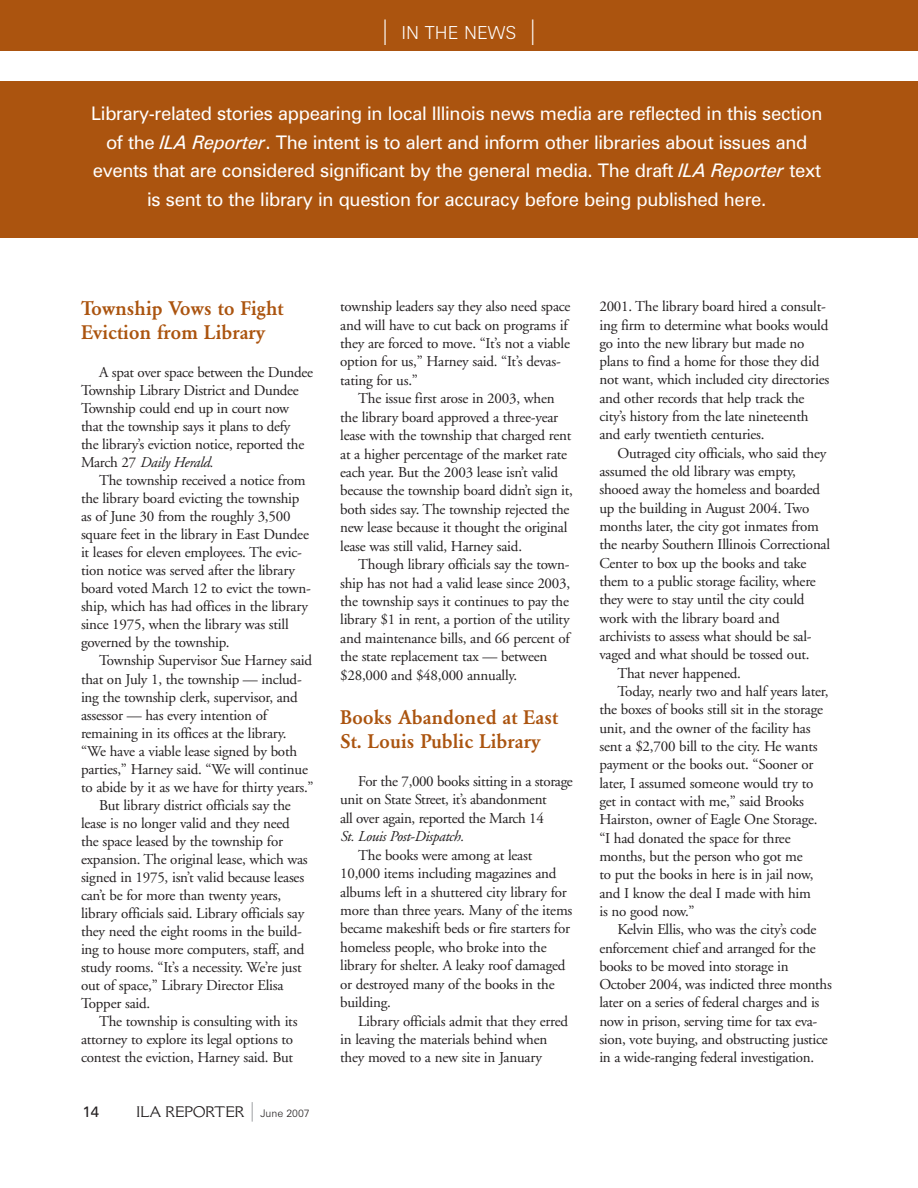
<style>
.page{position:relative;width:918px;height:1188px;background:#fff}
.page>*{position:absolute;margin:0;border:0;box-sizing:border-box;transform-origin:0 0}
.t1{font:500 19.5px/24px "Garamond BE";color:#ab540f}
.t2{font:18.75px/28.5px "Zurich BT";letter-spacing:-.015em;color:#fff;text-align:center}
.t3{font:300 18px "Zurich BT";color:#fff}
.t4{font:15px/18.5px "Adobe Garamond";letter-spacing:-.015em;color:#231f20}
.t5{font:italic 15px "Adobe Garamond";letter-spacing:-.025em;color:#231f20}
.t6{font:15px "Cantoria";letter-spacing:-.02em;color:#231f20}
.t7{font:15px "Zurich BT";color:#231f20}
.s1{font-size:25.5px}
.s2{font-style:italic}
.s3{font-family:"Zurich BT";font-weight:300;font-size:19.5px;color:#939598}
.s4{font-family:"Zurich BT";font-weight:300;font-size:10.5px}
</style>
<div class="page">
<div style="left:0;top:81px;width:918px;height:156px;background:#ab540f"></div>
<div style="left:0;top:0;width:918px;height:51px;background:#ab540f"></div>
<p class="t3" style="left:379px;top:27px;width:162px"><span class="s1">|</span> IN THE NEWS <span class="s1">|</span></p>
<p class="t2" style="left:91px;top:101px;width:733px">Library-related stories appearing in local Illinois news media are reflected in this section of the <span class="s2">ILA Reporter</span>. The intent is to alert and inform other libraries about issues and events that are considered significant by the general media. The draft <span class="s2">ILA Reporter</span> text is sent to the library in question for accuracy before being published here.</p>
<h1 class="t1" style="left:81px;top:298px;width:204px">Township Vows to Fight<br>Eviction from Library</h1>
<p class="t4" style="left:81px;top:364px;width:233px;line-height:18px;text-indent:18px">A spat over space between the Dundee Township Library District and Dundee Township could end up in court now that the township says it plans to defy<br>the library’s eviction notice, reported the March 27 <span class="s2">Daily Herald.</span></p>
<p class="t4" style="left:81px;top:473px;width:231px;line-height:18px;text-indent:18px">The township received a notice from the library board evicting the township as of June 30 from the roughly 3,500 square feet in the library in East Dundee it leases for eleven employees. The evic&shy;tion notice was served after the library board voted March 12 to evict the town&shy;ship, which has had offices in the library since 1975, when the library was still governed by the township.</p>
<p class="t4" style="left:99px;top:653px;width:215px">Township Supervisor Sue Harney said</p>
<p class="t4" style="left:81px;top:671px;width:222px">that on July 1, the township — includ-</p>
<p class="t4" style="left:81px;top:689px;width:218px">ing the township clerk, supervisor, and</p>
<p class="t4" style="left:81px;top:707px;width:188px">assessor — has every intention of</p>
<p class="t4" style="left:81px;top:725px;width:207px">remaining in its offices at the library.</p>
<p class="t4" style="left:81px;top:743px;width:218px">“We have a viable lease signed by both</p>
<p class="t4" style="left:81px;top:761px;width:228px">parties,” Harney said. “We will continue</p>
<p class="t4" style="left:81px;top:779px;width:234px">to abide by it as we have for thirty years.”</p>
<p class="t4" style="left:99px;top:797px;width:193px">But library district officials say the</p>
<p class="t4" style="left:81px;top:815px;width:210px">lease is no longer valid and they need</p>
<p class="t4" style="left:81px;top:833px;width:204px">the space leased by the township for</p>
<p class="t4" style="left:81px;top:851px;width:228px">expansion. The original lease, which was</p>
<p class="t4" style="left:81px;top:869px;width:225px">signed in 1975, isn’t valid because leases</p>
<p class="t4" style="left:81px;top:887px;width:202px">can’t be for more than twenty years,</p>
<p class="t4" style="left:81px;top:905px;width:225px">library officials said. Library officials say</p>
<p class="t4" style="left:81px;top:924px;width:222px">they need the eight rooms in the build-</p>
<p class="t4" style="left:81px;top:942px;width:225px">ing to house more computers, staff, and</p>
<p class="t4" style="left:81px;top:960px;width:222px">study rooms. “It’s a necessity. We’re just</p>
<p class="t4" style="left:81px;top:978px;width:204px">out of space,” Library Director Elisa</p>
<p class="t4" style="left:81px;top:996px;width:71px">Topper said.</p>
<p class="t4" style="left:99px;top:1014px;width:200px">The township is consulting with its</p>
<p class="t4" style="left:81px;top:1032px;width:214px">attorney to explore its legal options to</p>
<p class="t4" style="left:81px;top:1050px;width:214px">contest the eviction, Harney said. But</p>
<p class="t7" style="left:82px;top:1106px;width:18px">14</p>
<p class="t6" style="left:136px;top:1106px;width:175px">ILA REPORTER <span class="s3">|</span> <span class="s4">June 2007</span></p>
<p class="t4" style="left:340px;top:299px;width:232px">township leaders say they also need space and will have to cut back on programs if they are forced to move. “It’s not a viable option for us,” Harney said. “It’s devas&shy;tating for us.”</p>
<p class="t4" style="left:340px;top:391px;width:234px;text-indent:18px">The issue first arose in 2003, when the library board approved a three-year lease with the township that charged rent at a higher percentage of the market rate each year. But the 2003 lease isn’t valid because the township board didn’t sign it, both sides say. The township rejected the new lease because it thought the original lease was still valid, Harney said.</p>
<p class="t4" style="left:340px;top:557px;width:232px;text-indent:18px">Though library officials say the town&shy;ship has not had a valid lease since 2003, the township says it continues to pay the library $1 in rent, a portion of the utility and maintenance bills, and 66 percent of the state replacement tax — between $28,000 and $48,000 annually.</p>
<h1 class="t1" style="left:340px;top:706px;width:220px;line-height:24.5px">Books Abandoned at East<br>St. Louis Public Library</h1>
<p class="t4" style="left:340px;top:773px;width:234px;text-indent:18px">For the 7,000 books sitting in a storage unit on State Street, it’s abandonment<br>all over again, reported the March 14</p>
<p class="t5" style="left:340px;top:831px;width:125px">St. Louis Post-Dispatch.</p>
<p class="t4" style="left:340px;top:847px;width:234px;text-indent:18px">The books were among at least 10,000 items including magazines and albums left in a shuttered city library for more than three years. Many of the items became makeshift beds or fire starters for homeless people, who broke into the library for shelter. A leaky roof damaged or destroyed many of the books in the building.</p>
<p class="t4" style="left:340px;top:1013px;width:229px;text-indent:18px">Library officials admit that they erred in leaving the materials behind when they moved to a new site in January</p>
<p class="t4" style="left:599px;top:299px;width:231px">2001. The library board hired a consult&shy;ing firm to determine what books would go into the new library but made no plans to find a home for those they did not want, which included city directories and other records that help track the city’s history from the late nineteenth and early twentieth centuries.</p>
<p class="t4" style="left:617px;top:445px;width:210px">Outraged city officials, who said they</p>
<p class="t4" style="left:599px;top:463px;width:198px">assumed the old library was empty,</p>
<p class="t4" style="left:599px;top:482px;width:222px">shooed away the homeless and boarded</p>
<p class="t4" style="left:599px;top:500px;width:211px">up the building in August 2004. Two</p>
<p class="t4" style="left:599px;top:518px;width:221px">months later, the city got inmates from</p>
<p class="t4" style="left:599px;top:537px;width:232px">the nearby Southern Illinois Correctional</p>
<p class="t4" style="left:599px;top:555px;width:209px">Center to box up the books and take</p>
<p class="t4" style="left:599px;top:573px;width:218px">them to a public storage facility, where</p>
<p class="t4" style="left:599px;top:592px;width:207px">they were to stay until the city could</p>
<p class="t4" style="left:599px;top:610px;width:182px">work with the library board and</p>
<p class="t4" style="left:599px;top:628px;width:214px">archivists to assess what should be sal-</p>
<p class="t4" style="left:599px;top:647px;width:212px">vaged and what should be tossed out.</p>
<p class="t4" style="left:617px;top:665px;width:125px">That never happened.</p>
<p class="t4" style="left:617px;top:683px;width:213px">Today, nearly two and half years later,</p>
<p class="t4" style="left:599px;top:702px;width:225px">the boxes of books still sit in the storage</p>
<p class="t4" style="left:599px;top:720px;width:213px">unit, and the owner of the facility has</p>
<p class="t4" style="left:599px;top:738px;width:220px">sent a $2,700 bill to the city. He wants</p>
<p class="t4" style="left:599px;top:757px;width:216px">payment or the books out. “Sooner or</p>
<p class="t4" style="left:599px;top:775px;width:216px">later, I assumed someone would try to</p>
<p class="t4" style="left:599px;top:793px;width:206px">get in contact with me,” said Brooks</p>
<p class="t4" style="left:599px;top:812px;width:220px">Hairston, owner of Eagle One Storage.</p>
<p class="t4" style="left:599px;top:830px;width:193px">“I had donated the space for three</p>
<p class="t4" style="left:599px;top:848px;width:205px">months, but the person who got me</p>
<p class="t4" style="left:599px;top:867px;width:216px">to put the books in here is in jail now,</p>
<p class="t4" style="left:599px;top:885px;width:213px">and I know the deal I made with him</p>
<p class="t4" style="left:599px;top:903px;width:97px">is no good now.”</p>
<p class="t4" style="left:617px;top:922px;width:200px">Kelvin Ellis, who was the city’s code</p>
<p class="t4" style="left:599px;top:940px;width:218px">enforcement chief and arranged for the</p>
<p class="t4" style="left:599px;top:958px;width:191px">books to be moved into storage in</p>
<p class="t4" style="left:599px;top:977px;width:234px">October 2004, was indicted three months</p>
<p class="t4" style="left:599px;top:995px;width:222px">later on a series of federal charges and is</p>
<p class="t4" style="left:599px;top:1013px;width:220px">now in prison, serving time for tax eva-</p>
<p class="t4" style="left:599px;top:1032px;width:230px">sion, vote buying, and obstructing justice</p>
<p class="t4" style="left:599px;top:1050px;width:216px">in a wide-ranging federal investigation.</p>
</div>
